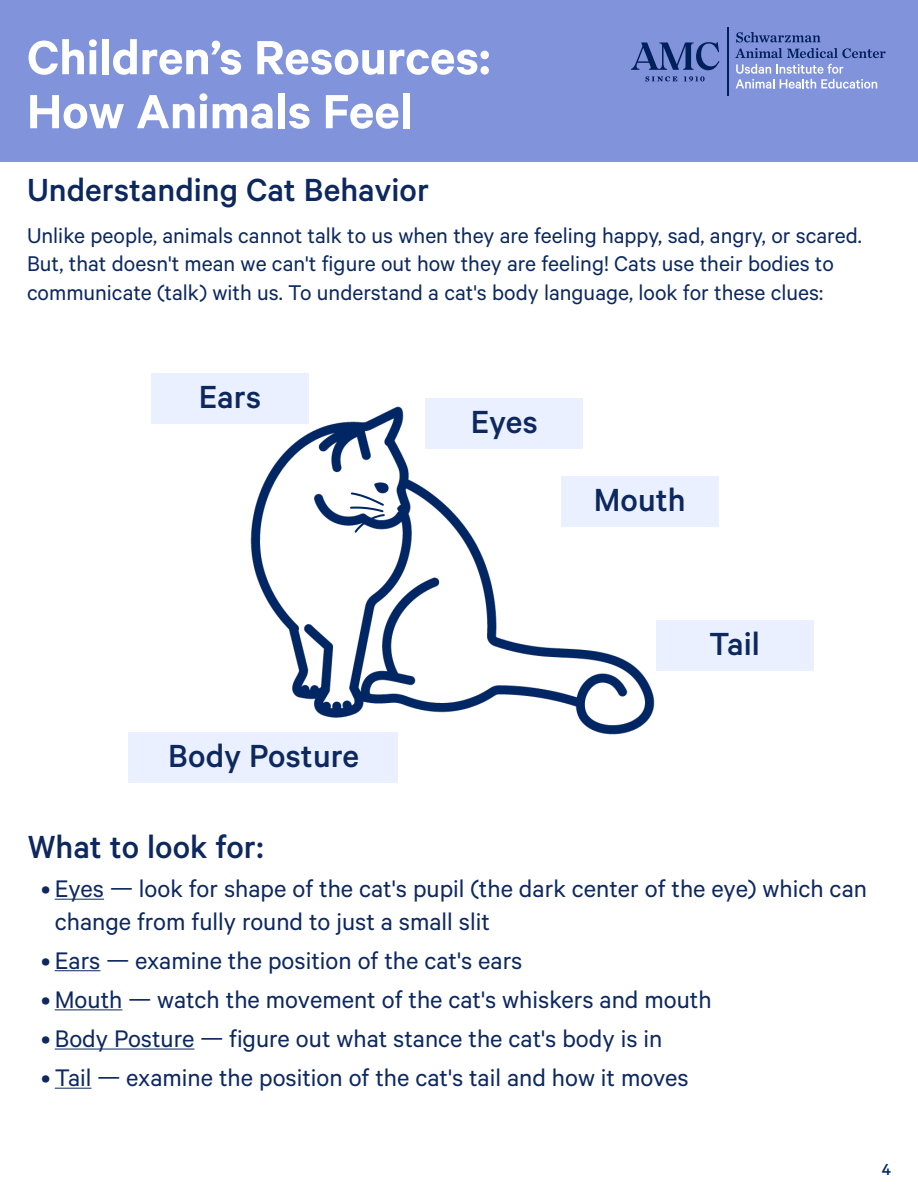
<style>
.page{position:relative;width:918px;height:1188px;background:#fff}
.page>*{position:absolute;margin:0;border:0;box-sizing:border-box;transform-origin:0 0}
.t1{font:600 54px "Calibre";color:#fff}
.CMYK_Navy_-_Content{font:500 36px "Calibre";color:#0c285f}
.t2{font:27px/32.4px "Calibre";color:#0c285f}
.CMYK_Navy_-_Bullet_T{font:24px/28.8px "Calibre";color:#0c285f}
.t3{font:500 18px "Calibre";color:#002664}
</style>
<div class="page">
<img style="left:129px;top:398px;width:648px;height:337px">
<div style="left:561px;top:476px;width:157px;height:50px;background:#eaf0ff"></div>
<div style="left:0;top:0;width:918px;height:162px;background:#8193db"></div>
<div style="left:656px;top:621px;width:157px;height:50px;background:#eaf0ff"></div>
<div style="left:426px;top:398px;width:157px;height:50px;background:#eaf0ff"></div>
<div style="left:151px;top:373px;width:158px;height:50px;background:#eaf0ff"></div>
<div style="left:129px;top:733px;width:269px;height:50px;background:#eaf0ff"></div>
<hr style="left:55px;top:899px;width:49px;height:1px;background:#0c285f">
<hr style="left:55px;top:970px;width:45px;height:1px;background:#0c285f">
<hr style="left:55px;top:1009px;width:67px;height:1px;background:#0c285f">
<hr style="left:55px;top:1049px;width:139px;height:1px;background:#0c285f">
<hr style="left:55px;top:1088px;width:36px;height:1px;background:#0c285f">
<svg style="left:350px;top:492px;width:35px;height:41px"></svg>
<hr style="left:727px;top:27px;width:2px;height:69px;background:#00205b">
<svg style="left:736px;top:64px;width:141px;height:25px"></svg>
<svg style="left:645px;top:76px;width:32px;height:5px"></svg>
<svg style="left:684px;top:76px;width:21px;height:5px"></svg>
<svg style="left:631px;top:42px;width:88px;height:28px"></svg>
<svg style="left:735px;top:32px;width:150px;height:26px"></svg>
<p class="t1" style="left:27px;top:25px;width:465px">Children’s Resources:</p>
<p class="t1" style="left:27px;top:79px;width:387px">How Animals Feel</p>
<p class="CMYK_Navy_-_Content" style="left:27px;top:169px;width:404px">Understanding Cat Behavior</p>
<p class="CMYK_Navy_-_Bullet_T" style="left:27px;top:220px;width:836px">Unlike people, animals cannot talk to us when they are feeling happy, sad, angry, or scared.<br>But, that doesn't mean we can't figure out how they are feeling! Cats use their bodies to communicate (talk) with us. To understand a cat's body language, look for these clues:</p>
<p class="CMYK_Navy_-_Content" style="left:199px;top:376px;width:64px">Ears</p>
<p class="CMYK_Navy_-_Content" style="left:471px;top:401px;width:68px">Eyes</p>
<p class="CMYK_Navy_-_Content" style="left:594px;top:479px;width:93px">Mouth</p>
<p class="CMYK_Navy_-_Content" style="left:709px;top:623px;width:52px">Tail</p>
<p class="CMYK_Navy_-_Content" style="left:168px;top:735px;width:192px">Body Posture</p>
<p class="CMYK_Navy_-_Content" style="left:28px;top:826px;width:237px">What to look for:</p>
<p class="t2" style="left:55px;top:872px;width:814px;text-indent:-14px">• Eyes — look for shape of the cat's pupil (the dark center of the eye) which can change from fully round to just a small slit</p>
<p class="t2" style="left:41px;top:943px;width:483px">• Ears — examine the position of the cat's ears</p>
<p class="t2" style="left:41px;top:982px;width:672px">• Mouth — watch the movement of the cat's whiskers and mouth</p>
<p class="t2" style="left:41px;top:1022px;width:623px">• Body Posture — figure out what stance the cat's body is in</p>
<p class="t2" style="left:41px;top:1061px;width:649px">• Tail — examine the position of the cat's tail and how it moves</p>
<p class="t3" style="left:882px;top:1158px;width:11px">4</p>
</div>
